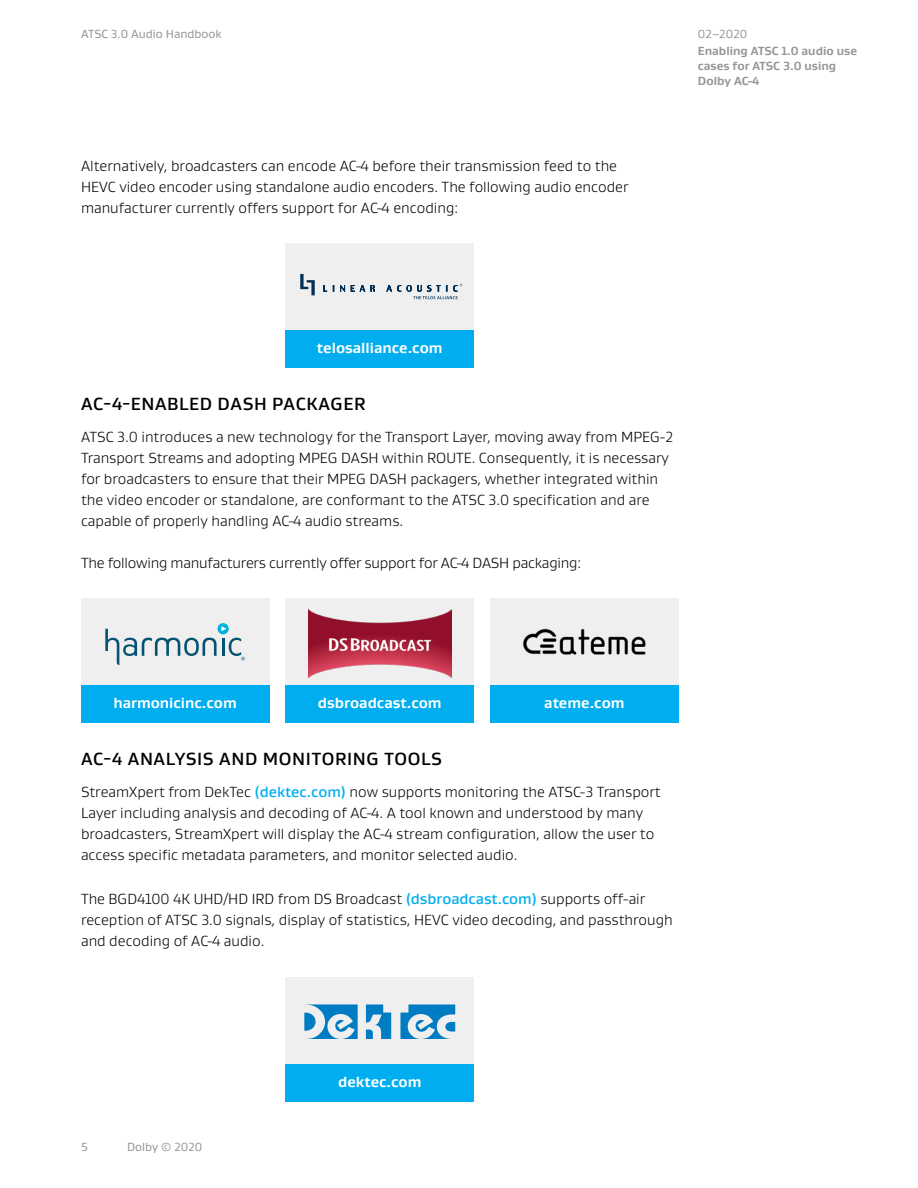
<style>
.page{position:relative;width:918px;height:1188px;background:#fff}
.page>*{position:absolute;margin:0;border:0;box-sizing:border-box;transform-origin:0 0}
.t1{font:500 18px "Dolby Gustan";letter-spacing:.035em;color:#000}
.t2{font:300 15px/21px "Dolby Gustan";color:#000}
.t3{font:700 15px "Dolby Gustan";color:#fff}
.t4{font:700 12px/15px "Dolby Gustan";color:#939598}
.t5{font:12px "Dolby Gustan";color:#939598}
.s1{font-weight:500;color:#00aeef}
</style>
<div class="page">
<div style="left:81px;top:598px;width:188px;height:87px;background:#efefef"></div>
<div style="left:286px;top:243px;width:188px;height:87px;background:#efefef"></div>
<div style="left:286px;top:977px;width:188px;height:87px;background:#efefef"></div>
<div style="left:81px;top:685px;width:188px;height:38px;background:#00aeef"></div>
<div style="left:286px;top:330px;width:188px;height:38px;background:#00aeef"></div>
<div style="left:286px;top:1064px;width:188px;height:38px;background:#00aeef"></div>
<div style="left:286px;top:598px;width:188px;height:87px;background:#efefef"></div>
<div style="left:490px;top:598px;width:189px;height:87px;background:#efefef"></div>
<div style="left:286px;top:685px;width:188px;height:38px;background:#00aeef"></div>
<div style="left:490px;top:685px;width:189px;height:38px;background:#00aeef"></div>
<div style="left:218px;top:623px;width:11px;height:11px;background:#00b3dc;border-radius:50%"></div>
<svg style="left:105px;top:626px;width:140px;height:39px"></svg>
<img style="left:523px;top:628px;width:123px;height:27px">
<svg style="left:300px;top:274px;width:162px;height:25px"></svg>
<svg style="left:366px;top:1004px;width:25px;height:35px"></svg>
<svg style="left:400px;top:1004px;width:55px;height:35px"></svg>
<svg style="left:304px;top:1004px;width:54px;height:35px"></svg>
<img style="left:308px;top:609px;width:143px;height:68px">
<p class="t5" style="left:81px;top:26px;width:142px">ATSC 3.0 Audio Handbook</p>
<p class="t5" style="left:698px;top:27px;width:51px">02–2020</p>
<p class="t4" style="left:698px;top:43px;width:161px">Enabling ATSC 1.0 audio use cases for ATSC 3.0 using<br>Dolby AC-4</p>
<p class="t2" style="left:81px;top:155px;width:549px">Alternatively, broadcasters can encode AC-4 before their transmission feed to the<br>HEVC video encoder using standalone audio encoders. The following audio encoder manufacturer currently offers support for AC-4 encoding:</p>
<p class="t3" style="left:317px;top:338px;width:127px">telosalliance.com</p>
<p class="t1" style="left:81px;top:392px;width:286px">AC-4-ENABLED DASH PACKAGER</p>
<p class="t2" style="left:81px;top:426px;width:594px">ATSC 3.0 introduces a new technology for the Transport Layer, moving away from MPEG-2<br>Transport Streams and adopting MPEG DASH within ROUTE. Consequently, it is necessary for broadcasters to ensure that their MPEG DASH packagers, whether integrated within the video encoder or standalone, are conformant to the ATSC 3.0 specification and are capable of properly handling AC-4 audio streams.</p>
<p class="t2" style="left:81px;top:552px;width:502px">The following manufacturers currently offer support for AC-4 DASH packaging:</p>
<p class="t3" style="left:113px;top:693px;width:125px">harmonicinc.com</p>
<p class="t3" style="left:318px;top:693px;width:125px">dsbroadcast.com</p>
<p class="t3" style="left:544px;top:693px;width:82px">ateme.com</p>
<p class="t1" style="left:81px;top:747px;width:362px">AC-4 ANALYSIS AND MONITORING TOOLS</p>
<p class="t2" style="left:81px;top:781px;width:581px">StreamXpert from DekTec <span class="s1">(dektec.com)</span> now supports monitoring the ATSC-3 Transport Layer including analysis and decoding of AC-4. A tool known and understood by many broadcasters, StreamXpert will display the AC-4 stream configuration, allow the user to access specific metadata parameters, and monitor selected audio.</p>
<p class="t2" style="left:81px;top:888px;width:593px">The BGD4100 4K UHD/HD IRD from DS Broadcast <span class="s1">(dsbroadcast.com)</span> supports off-air reception of ATSC 3.0 signals, display of statistics, HEVC video decoding, and passthrough and decoding of AC-4 audio.</p>
<p class="t5" style="left:81px;top:1139px;width:8px">5</p>
<p class="t5" style="left:127px;top:1139px;width:77px">Dolby © 2020</p>
<p class="t3" style="left:338px;top:1072px;width:85px">dektec.com</p>
</div>
